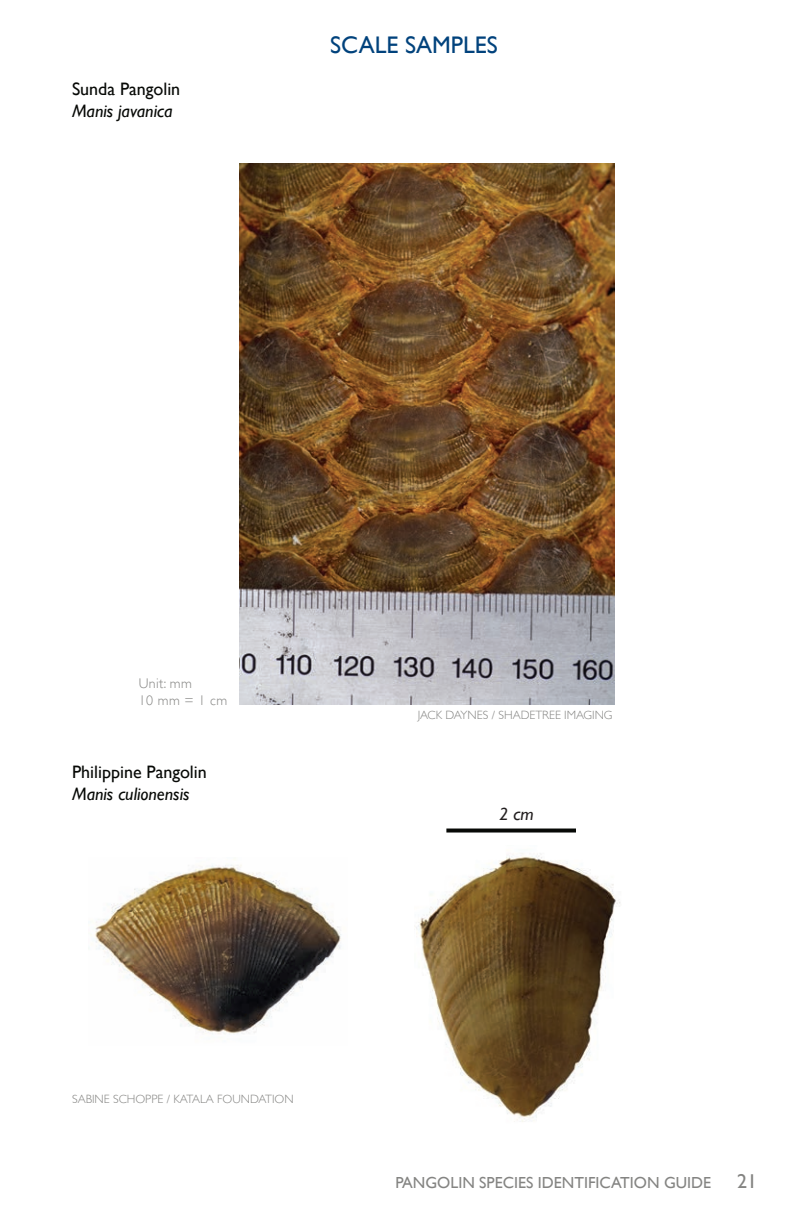
<style>
.page{position:relative;width:792px;height:1224px;background:#fff}
.page>*{position:absolute;margin:0;border:0;box-sizing:border-box;transform-origin:0 0}
.t1{font:24px "Gill Sans";color:#01427c}
.t2{font:20px "Gill Sans";color:#848482}
.Body_text{font:18px "Gill Sans";color:#070906}
.Body_text-2{font:italic 18px "Gill Sans";color:#070906}
.t3{font:italic 18px "Gill Sans";color:#231f20}
.t4{font:16px "Gill Sans";color:#848482}
.t5{font:300 14px "Gill Sans";letter-spacing:.03em;color:#848482}
.t6{font:300 12px "Gill Sans";color:#848482}
</style>
<div class="page">
<img style="left:240px;top:163px;width:374px;height:542px">
<img style="left:95px;top:865px;width:246px;height:169px">
<img style="left:416px;top:853px;width:205px;height:269px">
<svg style="left:446px;top:829px;width:130px;height:4px"></svg>
<p class="Body_text" style="left:72px;top:78px;width:110px">Sunda Pangolin</p>
<p class="Body_text-2" style="left:72px;top:100px;width:102px">Manis javanica</p>
<p class="t1" style="left:330px;top:30px;width:169px">SCALE SAMPLES</p>
<p class="t5" style="left:139px;top:673px;width:55px">Unit: mm</p>
<p class="t5" style="left:139px;top:689px;width:90px">10 mm = 1 cm</p>
<p class="Body_text" style="left:72px;top:762px;width:136px">Philippine Pangolin</p>
<p class="Body_text-2" style="left:72px;top:783px;width:119px">Manis culionensis</p>
<p class="t6" style="left:418px;top:706px;width:196px">JACK DAYNES / SHADETREE IMAGING</p>
<p class="t3" style="left:499px;top:803px;width:36px">2 cm</p>
<p class="t6" style="left:72px;top:1089px;width:223px">SABINE SCHOPPE / KATALA FOUNDATION</p>
<p class="t4" style="left:395px;top:1173px;width:317px">PANGOLIN SPECIES IDENTIFICATION GUIDE</p>
<p class="t2" style="left:737px;top:1169px;width:21px">21</p>
</div>
